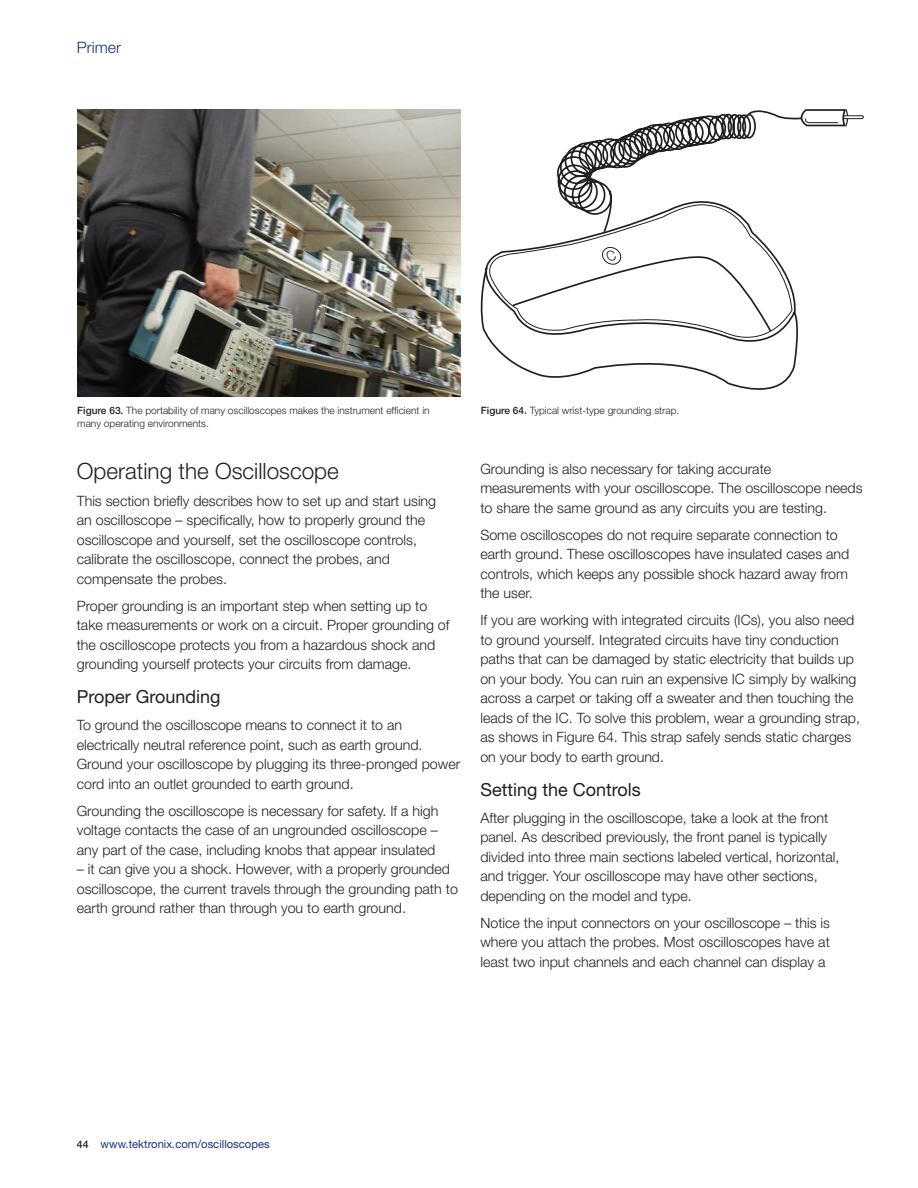
<style>
.page{position:relative;width:918px;height:1188px;background:#fff}
.page>*{position:absolute;margin:0;border:0;box-sizing:border-box;transform-origin:0 0}
.t1{font:300 22.5px "Helvetica Neue";color:#231f20}
.t2{font:18px "Helvetica Neue";color:#231f20}
.t3{font:300 15.75px "Helvetica Neue";color:#183181}
.t4{font:300 14.25px/19.5px "Helvetica Neue";color:#231f20}
.t5{font:11.25px "Helvetica Neue";color:#183181}
.t6{font:300 10.2px "Helvetica Neue";color:#231f20}
.s1{font-weight:500}
.s2{font-weight:500;font-size:10.5px;color:#231f20}
</style>
<div class="page">
<svg style="left:481px;top:289px;width:317px;height:101px"></svg>
<svg style="left:482px;top:250px;width:310px;height:103px"></svg>
<svg style="left:511px;top:110px;width:293px;height:223px"></svg>
<svg style="left:804px;top:109px;width:60px;height:18px"></svg>
<img style="left:77px;top:109px;width:383px;height:288px">
<svg style="left:601px;top:246px;width:22px;height:20px"></svg>
<p class="t3" style="left:77px;top:37px;width:46px">Primer</p>
<p class="t6" style="left:77px;top:404px;width:354px"><span class="s1">Figure.63..</span>The portability of many oscilloscopes makes the instrument efficient in</p>
<p class="t6" style="left:481px;top:404px;width:200px"><span class="s1">Figure.64..</span>Typical wrist-type grounding strap.</p>
<p class="t6" style="left:77px;top:417px;width:133px">many operating environments.</p>
<h1 class="t1" style="left:77px;top:457px;width:264px">Operating the Oscilloscope</h1>
<p class="t4" style="left:77px;top:491px;width:361px">This section briefly describes how to set up and start using an oscilloscope – specifically, how to properly ground the oscilloscope and yourself, set the oscilloscope controls, calibrate the oscilloscope, connect the probes, and compensate the probes.</p>
<p class="t4" style="left:77px;top:596px;width:374px">Proper grounding is an important step when setting up to take measurements or work on a circuit. Proper grounding of the oscilloscope protects you from a hazardous shock and grounding yourself protects your circuits from damage.</p>
<p class="t2" style="left:77px;top:686px;width:145px">Proper Grounding</p>
<p class="t4" style="left:77px;top:715px;width:385px">To ground the oscilloscope means to connect it to an electrically neutral reference point, such as earth ground.<br>Ground your oscilloscope by plugging its three-pronged power cord into an outlet grounded to earth ground.</p>
<p class="t4" style="left:77px;top:801px;width:363px;text-align:justify">Grounding the oscilloscope is necessary for safety. If a high voltage contacts the case of an ungrounded oscilloscope – any part of the case, including knobs that appear insulated</p>
<p class="t4" style="left:77px;top:859px;width:383px">– it can give you a shock. However, with a properly grounded oscilloscope, the current travels through the grounding path to earth ground rather than through you to earth ground.</p>
<p class="t4" style="left:480px;top:458px;width:384px">Grounding is also necessary for taking accurate measurements with your oscilloscope. The oscilloscope needs to share the same ground as any circuits you are testing.</p>
<p class="t4" style="left:480px;top:524px;width:371px">Some oscilloscopes do not require separate connection to earth ground. These oscilloscopes have insulated cases and controls, which keeps any possible shock hazard away from the user.</p>
<p class="t4" style="left:480px;top:610px;width:381px">If you are working with integrated circuits (ICs), you also need to ground yourself. Integrated circuits have tiny conduction paths that can be damaged by static electricity that builds up on your body. You can ruin an expensive IC simply by walking across a carpet or taking off a sweater and then touching the leads of the IC. To solve this problem, wear a grounding strap, as shows in Figure 64. This strap safely sends static charges on your body to earth ground.</p>
<p class="t2" style="left:480px;top:779px;width:162px">Setting the Controls</p>
<p class="t4" style="left:480px;top:808px;width:360px">After plugging in the oscilloscope, take a look at the front panel. As described previously, the front panel is typically divided into three main sections labeled vertical, horizontal, and trigger. Your oscilloscope may have other sections, depending on the model and type.</p>
<p class="t4" style="left:480px;top:913px;width:351px;text-align:justify">Notice the input connectors on your oscilloscope – this is where you attach the probes. Most oscilloscopes have at least two input channels and each channel can display a</p>
<p class="t5" style="left:77px;top:1138px;width:194px"><span class="s2">44</span> www.tektronix.com/oscilloscopes</p>
</div>
